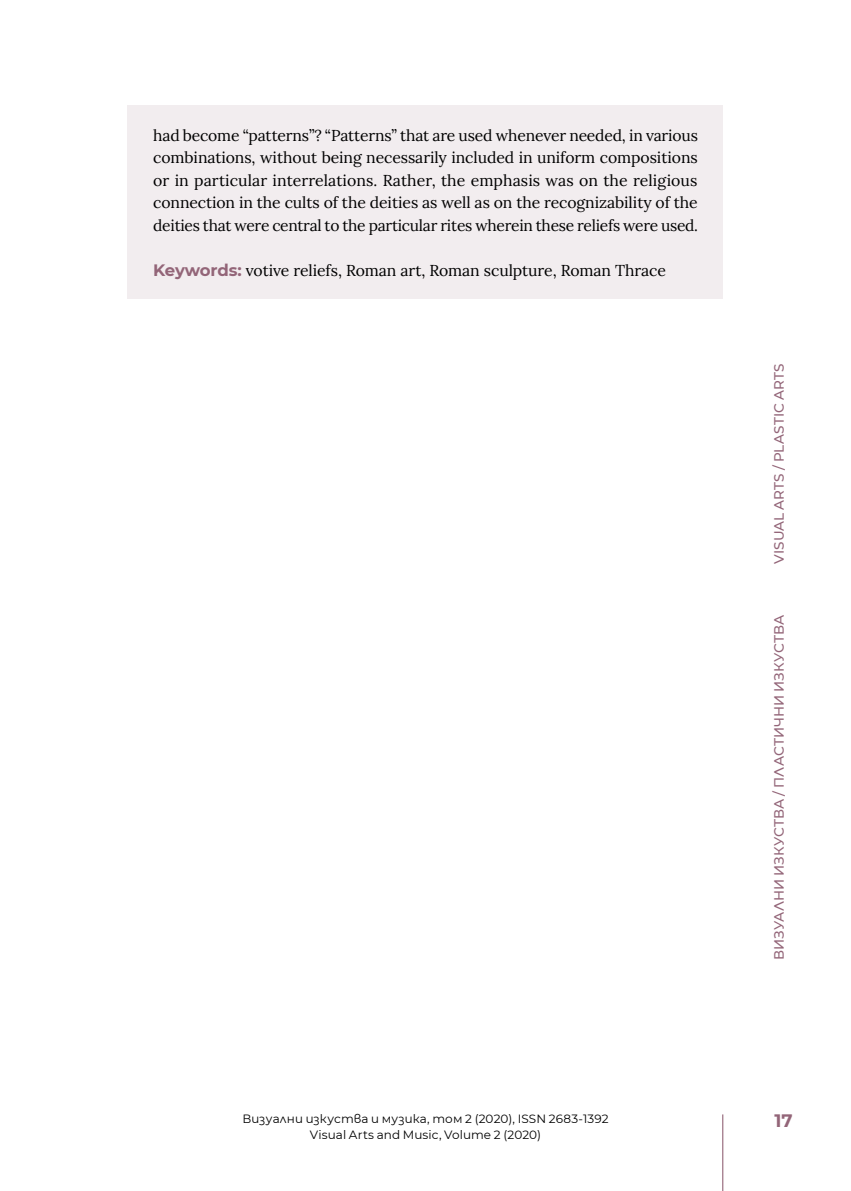
<style>
.page{position:relative;width:851px;height:1191px;background:#fff}
.page>*{position:absolute;margin:0;border:0;box-sizing:border-box;transform-origin:0 0}
.t1{font:700 18px "Montserrat";color:#936578}
.t2{font:15.75px/22.5px "Lora";letter-spacing:-.01em;color:#000;text-align:justify}
.t3{font:500 13.5px "Montserrat";color:#936578}
.t4{font:12px/15.8px "Montserrat";letter-spacing:.01em;color:#000;text-align:center}
.s1{font-family:"Montserrat";font-weight:700;font-size:16.5px;color:#936578}
</style>
<div class="page">
<div style="left:128px;top:106px;width:595px;height:148px;background:#f2edef"></div>
<div style="left:128px;top:240px;width:595px;height:59px;background:#f2edef"></div>
<hr style="left:722px;top:1114px;width:1px;height:77px;background:#936578">
<p class="t2" style="left:153px;top:123px;width:546px">had become “patterns”? “Patterns” that are used whenever needed, in various combinations, without being necessarily included in uniform compositions or in particular interrelations. Rather, the emphasis was on the religious connection in the cults of the deities as well as on the recognizability of the deities that were central to the particular rites wherein these reliefs were used.</p>
<p class="t2" style="left:153px;top:258px;width:514px"><span class="s1">Keywords:</span> votive reliefs, Roman art, Roman sculpture, Roman Thrace</p>
<p class="t4" style="left:242px;top:1110px;width:368px">Визуални изкуства и музика, том 2 (2020), ISSN 2683-1392<br>Visual Arts and Music, Volume 2 (2020)</p>
<p class="t3" style="left:769px;top:563px;width:202px;rotate:-90deg">VISUAL ARTS / PLASTIC ARTS</p>
<p class="t3" style="left:769px;top:959px;width:346px;rotate:-90deg">ВИЗУАЛНИ ИЗКУСТВА / ПЛАСТИЧНИ ИЗКУСТВА</p>
<p class="t1" style="left:774px;top:1107px;width:20px">17</p>
</div>
